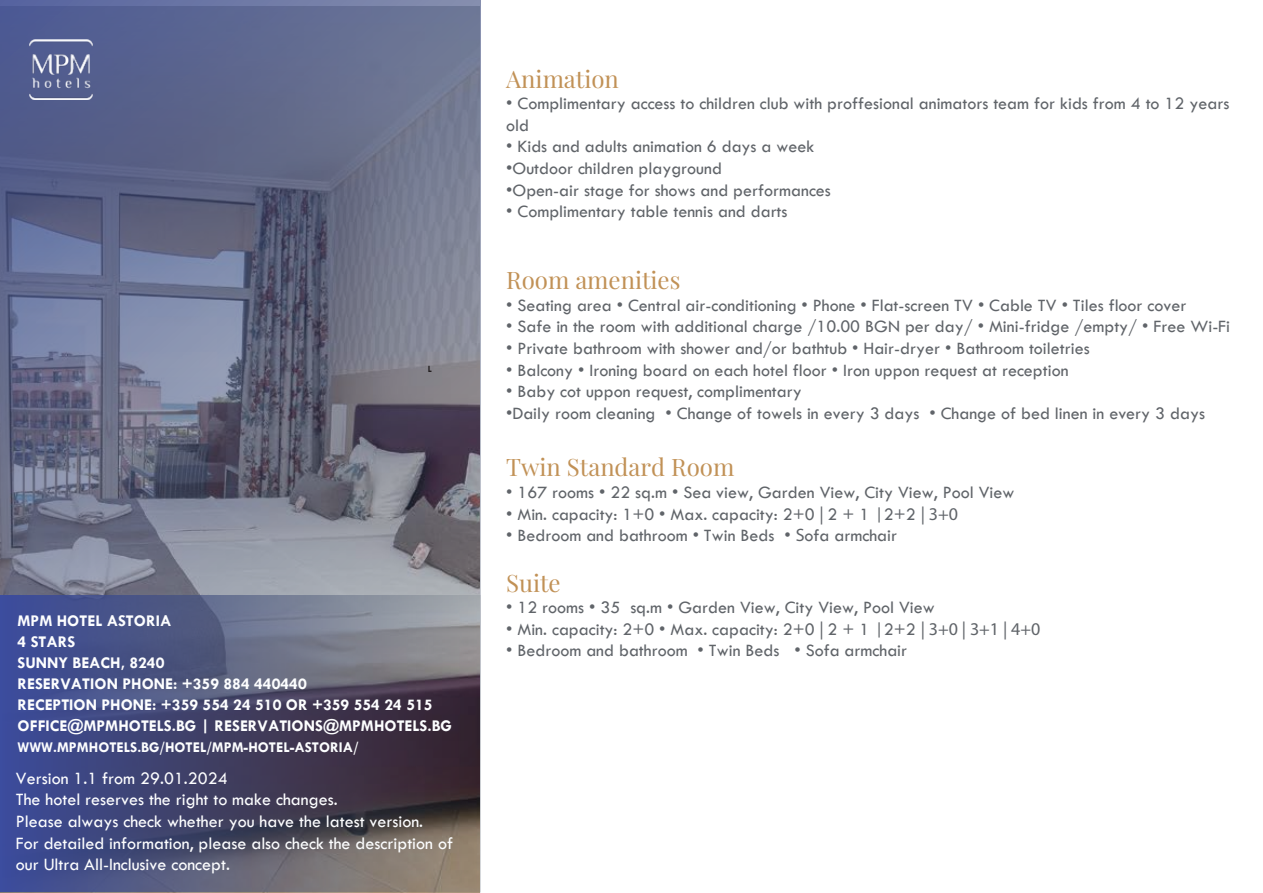
<style>
.page{position:relative;width:1263px;height:893px;background:#fff}
.page>*{position:absolute;margin:0;border:0;box-sizing:border-box;transform-origin:0 0}
.t1{font:24px "Playfair Display";color:#c19156}
.t2{font:18px/21.6px "Tw Cen";color:#606469}
.t3{font:18px/21.6px "Tw Cen";color:#fdfeff}
.t4{font:700 16.5px/21px "Tw Cen";color:#fdfeff}
.t5{font:700 15px "Tw Cen";color:#fdfeff}
.t6{font:700 9.6px "Tw Cen";color:#231f20}
.s1{font-family:"Myriad Pro"}
</style>
<div class="page">
<svg style="left:0;top:0;width:481px;height:893px;background:#6b708a"></svg>
<svg style="left:0;top:595px;width:481px;height:296px;background:#515272"></svg>
<img style="left:29px;top:39px;width:63px;height:60px">
<p class="t6" style="left:428px;top:364px;width:6px">L</p>
<p class="t4" style="left:18px;top:610px;width:436px">MPM HOTEL ASTORIA<br>4 STARS<br>SUNNY BEACH, 8240<br>RESERVATION PHONE: +359 884 440440<br>RECEPTION PHONE: +359 554 24 510 OR +359 554 24 515<br>OFFICE@MPMHOTELS.BG | RESERVATIONS@MPMHOTELS.BG</p>
<p class="t5" style="left:18px;top:738px;width:343px">WWW.MPMHOTELS.BG/HOTEL/MPM-HOTEL-ASTORIA/</p>
<p class="t3" style="left:16px;top:767px;width:439px">Version 1.1 from 29.01.2024<br>The hotel reserves the right to make changes.<br>Please always check whether you have the latest version.<br>For detailed information, please also check the description of our Ultra All-Inclusive concept.</p>
<h1 class="t1" style="left:506px;top:60px;width:114px">Animation</h1>
<p class="t2" style="left:506px;top:93px;width:725px">• Complimentary access to children club with proffesional animators team for kids from 4 to 12 years old</p>
<p class="t2" style="left:506px;top:136px;width:310px">• Kids and adults animation 6 days a week</p>
<p class="t2" style="left:506px;top:157px;width:217px">•Outdoor children playground</p>
<p class="t2" style="left:506px;top:179px;width:326px">•Open-air stage for shows and performances</p>
<p class="t2" style="left:506px;top:201px;width:283px">• Complimentary table tennis and darts</p>
<h1 class="t1" style="left:506px;top:261px;width:176px">Room amenities</h1>
<p class="t2" style="left:506px;top:294px;width:682px">• Seating area • Central air-conditioning • Phone • Flat-screen TV • Cable TV • Tiles floor cover</p>
<p class="t2" style="left:506px;top:316px;width:725px">• Safe in the room with additional charge /10.00 BGN per day/ • Mini-fridge /empty/ • Free Wi-Fi</p>
<p class="t2" style="left:506px;top:337px;width:585px">• Private bathroom with shower and/or bathtub • Hair-dryer • Bathroom toiletries</p>
<p class="t2" style="left:506px;top:359px;width:564px">• Balcony • Ironing board on each hotel floor • Iron uppon request at reception</p>
<p class="t2" style="left:506px;top:381px;width:297px">• Baby cot uppon request, complimentary</p>
<p class="t2" style="left:506px;top:402px;width:700px">•Daily room cleaning • Change of towels in every 3 days • Change of bed linen in every 3 days</p>
<h1 class="t1" style="left:506px;top:449px;width:230px">Twin Standard Room</h1>
<p class="t2" style="left:506px;top:481px;width:510px">• 167 rooms • 22 sq.m • Sea view, Garden View, City View, Pool View</p>
<p class="t2" style="left:506px;top:503px;width:453px">• Min. capacity: 1+0 • Max. capacity: 2+0 <span class="s1">|</span> 2 + 1 |2+2 <span class="s1">| 3+0</span></p>
<p class="t2" style="left:506px;top:525px;width:392px">• Bedroom and bathroom • Twin Beds • <span class="s1">S</span>ofa armchair</p>
<h1 class="t1" style="left:506px;top:564px;width:56px">Suite</h1>
<p class="t2" style="left:506px;top:597px;width:430px">• 12 rooms • 35 sq.m • Garden View, City View, Pool View</p>
<p class="t2" style="left:506px;top:618px;width:536px">• Min. capacity: 2+0 • Max. capacity: 2+0 <span class="s1">|</span> 2 + 1 |2+2 <span class="s1">| 3+0 | 3+1 | 4+0</span></p>
<p class="t2" style="left:506px;top:640px;width:403px">• Bedroom and bathroom • Twin Beds • Sofa armchair</p>
</div>
